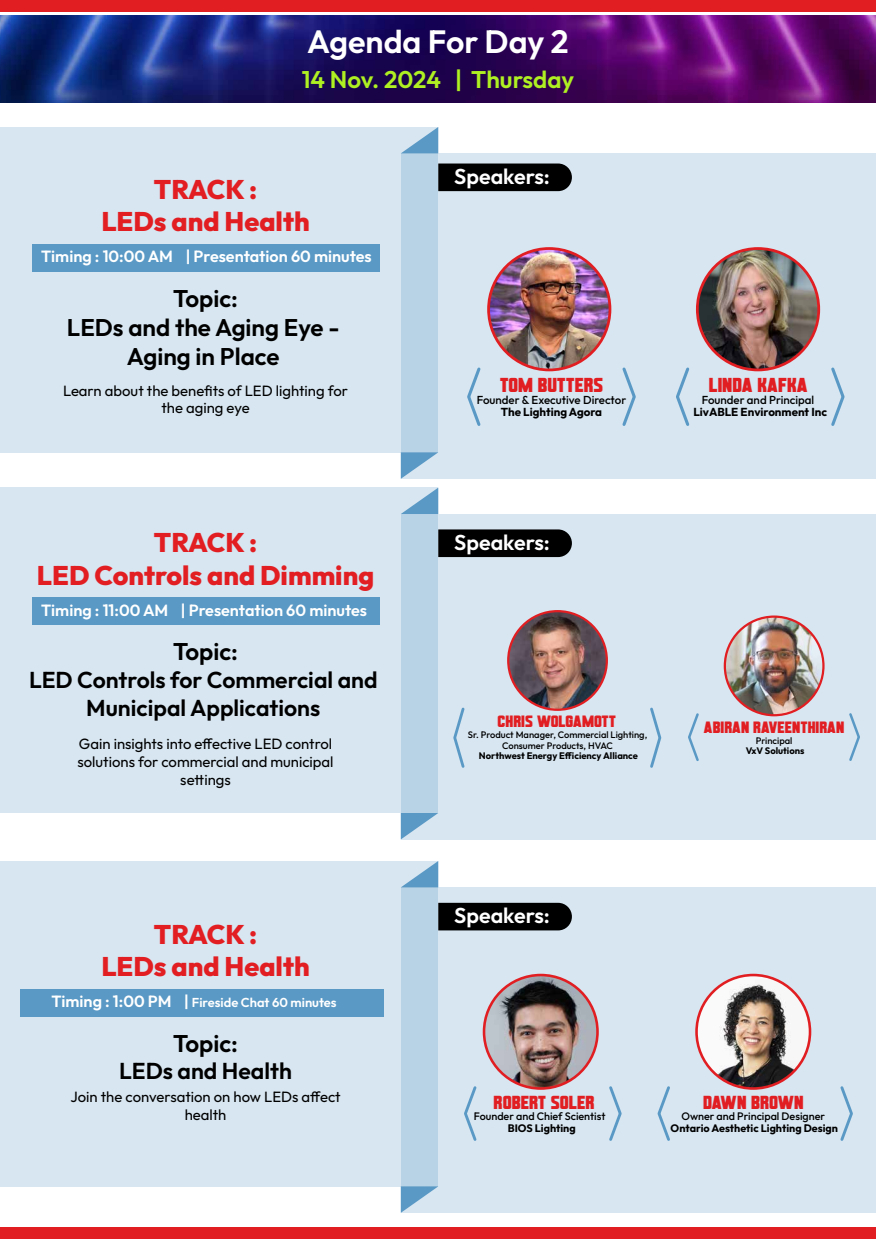
<style>
.page{position:relative;width:876px;height:1239px;background:#fff}
.page>*{position:absolute;margin:0;border:0;box-sizing:border-box;transform-origin:0 0}
.t1{font:600 32.2px "Outfit";color:#fff}
.t2{font:800 26.86px/32.2px "Outfit";color:#e21e22;text-align:center}
.t3{font:600 24.15px/29px "Outfit";color:#000;text-align:center}
.t4{font:600 24.06px "Outfit";color:#aff022}
.t5{font:600 22.93px/27.6px "Outfit";color:#000;text-align:center}
.t6{font:600 21.44px "Outfit";color:#fff}
.t7{font:19.43px "PECHOS Regular";color:#e11e22}
.t8{font:18.2px "PECHOS Regular";color:#e11e22}
.t9{font:600 16.19px "Outfit";color:#fff}
.t10{font:15.84px "PECHOS Regular";color:#e11e22}
.t11{font:14.88px/17.8px "Outfit";color:#000;text-align:center}
.t12{font:600 12.95px "Outfit";color:#fff}
.t13{font:500 11.55px "Outfit";color:#000}
.t14{font:700 11.55px "Outfit";color:#000}
.t15{font:500 10.76px "Outfit";color:#000}
.t16{font:700 10.76px "Outfit";color:#000}
.t17{font:500 9.36px/10.3px "Outfit";color:#000;text-align:center}
.t18{font:700 9.36px "Outfit";color:#000}
.s1{font-size:16.19px}
</style>
<div class="page">
<div style="left:0;top:0;width:875px;height:12px;background:#e11e22"></div>
<div style="left:0;top:1227px;width:875px;height:11px;background:#e11e22"></div>
<div style="left:0;top:127px;width:438px;height:325px;background:#d7e6f1"></div>
<svg style="left:401px;top:153px;width:474px;height:325px;background:#d4e3ef"></svg>
<div style="left:32px;top:244px;width:347px;height:27px;background:#5a99c5"></div>
<svg style="left:401px;top:127px;width:37px;height:26px"></svg>
<svg style="left:401px;top:452px;width:37px;height:26px"></svg>
<div style="left:438px;top:163px;width:134px;height:28px;background:#000"></div>
<img style="left:0;top:15px;width:875px;height:88px">
<svg style="left:620px;top:365px;width:17px;height:63px"></svg>
<svg style="left:465px;top:365px;width:18px;height:63px"></svg>
<svg style="left:487px;top:247px;width:124px;height:124px"></svg>
<img style="left:490px;top:250px;width:118px;height:118px;border-radius:59px">
<svg style="left:828px;top:365px;width:18px;height:63px"></svg>
<svg style="left:674px;top:365px;width:17px;height:63px"></svg>
<svg style="left:696px;top:247px;width:124px;height:124px"></svg>
<img style="left:698px;top:250px;width:119px;height:118px;border-radius:59px">
<div style="left:0;top:487px;width:438px;height:325px;background:#d7e6f1"></div>
<svg style="left:401px;top:514px;width:474px;height:325px;background:#d4e4ef"></svg>
<div style="left:32px;top:597px;width:347px;height:27px;background:#5a99c5"></div>
<svg style="left:401px;top:488px;width:37px;height:26px"></svg>
<svg style="left:401px;top:812px;width:37px;height:27px"></svg>
<div style="left:438px;top:529px;width:134px;height:28px;background:#000"></div>
<svg style="left:452px;top:705px;width:14px;height:64px"></svg>
<svg style="left:648px;top:705px;width:14px;height:64px"></svg>
<svg style="left:507px;top:610px;width:101px;height:100px"></svg>
<img style="left:509px;top:612px;width:96px;height:96px;border-radius:48px">
<svg style="left:686px;top:711px;width:14px;height:52px"></svg>
<svg style="left:847px;top:711px;width:14px;height:51px"></svg>
<svg style="left:723px;top:615px;width:101px;height:101px"></svg>
<img style="left:725px;top:617px;width:97px;height:97px;border-radius:48px">
<div style="left:0;top:860px;width:438px;height:326px;background:#d7e6f1"></div>
<svg style="left:401px;top:887px;width:474px;height:325px;background:#d4e3ef"></svg>
<div style="left:20px;top:988px;width:363px;height:28px;background:#5a99c5"></div>
<svg style="left:401px;top:860px;width:37px;height:27px"></svg>
<svg style="left:401px;top:1186px;width:37px;height:26px"></svg>
<div style="left:438px;top:902px;width:134px;height:28px;background:#000"></div>
<svg style="left:838px;top:1083px;width:16px;height:59px"></svg>
<svg style="left:607px;top:1083px;width:16px;height:59px"></svg>
<svg style="left:462px;top:1083px;width:16px;height:59px"></svg>
<svg style="left:482px;top:973px;width:116px;height:116px"></svg>
<img style="left:485px;top:976px;width:111px;height:110px;border-radius:55px">
<svg style="left:655px;top:1083px;width:17px;height:59px"></svg>
<svg style="left:695px;top:973px;width:116px;height:116px"></svg>
<img style="left:697px;top:976px;width:111px;height:110px;border-radius:55px">
<h1 class="t1" style="left:307px;top:23px;width:263px">Agenda For Day 2</h1>
<h3 class="t4" style="left:302px;top:66px;width:274px">14 Nov. 2024 | Thursday</h3>
<h2 class="t2" style="left:101px;top:173px;width:210px">TRACK :<br>LEDs and Health</h2>
<p class="t9" style="left:41px;top:247px;width:332px">Timing : 10:00 AM | Presentation 60 minutes</p>
<h3 class="t3" style="left:67px;top:284px;width:274px">Topic:<br>LEDs and the Aging Eye -<br>Aging in Place</h3>
<p class="t11" style="left:63px;top:381px;width:286px">Learn about the benefits of LED lighting for the aging eye</p>
<h2 class="t2" style="left:37px;top:526px;width:339px">TRACK :<br>LED Controls and Dimming</h2>
<p class="t9" style="left:41px;top:600px;width:327px">Timing : 11:00 AM | Presentation 60 minutes</p>
<h3 class="t3" style="left:173px;top:637px;width:66px">Topic:</h3>
<h3 class="t5" style="left:29px;top:666px;width:350px">LED Controls for Commercial and<br>Municipal Applications</h3>
<p class="t11" style="left:77px;top:734px;width:257px">Gain insights into effective LED control solutions for commercial and municipal settings</p>
<h3 class="t6" style="left:454px;top:164px;width:97px">Speakers:</h3>
<h3 class="t7" style="left:500px;top:376px;width:105px">TOM BUTTERS</h3>
<p class="t13" style="left:476px;top:393px;width:151px">Founder &amp; Executive Director</p>
<p class="t14" style="left:500px;top:405px;width:103px">The Lighting Agora</p>
<h3 class="t6" style="left:454px;top:529px;width:97px">Speakers:</h3>
<p class="t10" style="left:497px;top:714px;width:120px">CHRIS WOLGAMOTT</p>
<p class="t17" style="left:467px;top:729px;width:181px">Sr. Product Manager, Commercial Lighting,<br>Consumer Products, HVAC</p>
<p class="t18" style="left:479px;top:750px;width:160px">Northwest Energy Efficiency Alliance</p>
<h3 class="t7" style="left:708px;top:376px;width:100px">LINDA KAFKA</h3>
<p class="t13" style="left:701px;top:393px;width:114px">Founder and Principal</p>
<p class="t14" style="left:693px;top:405px;width:135px">LivABLE Environment Inc</p>
<p class="t10" style="left:703px;top:719px;width:142px">ABIRAN RAVEENTHIRAN</p>
<p class="t17" style="left:755px;top:735px;width:38px">Principal</p>
<p class="t18" style="left:745px;top:745px;width:60px">VxV Solutions</p>
<h2 class="t2" style="left:101px;top:917px;width:210px">TRACK :<br>LEDs and Health</h2>
<p class="t12" style="left:51px;top:995px;width:287px"><span class="s1">Timing : 1:00 PM |</span> Fireside Chat 60 minutes</p>
<h3 class="t3" style="left:173px;top:1028px;width:66px">Topic:</h3>
<h3 class="t5" style="left:119px;top:1057px;width:174px">LEDs and Health</h3>
<p class="t11" style="left:70px;top:1087px;width:272px">Join the conversation on how LEDs affect health</p>
<h3 class="t6" style="left:454px;top:903px;width:97px">Speakers:</h3>
<p class="t8" style="left:493px;top:1093px;width:102px">ROBERT SOLER</p>
<p class="t15" style="left:474px;top:1109px;width:133px">Founder and Chief Scientist</p>
<p class="t16" style="left:508px;top:1121px;width:69px">BIOS Lighting</p>
<p class="t8" style="left:703px;top:1093px;width:102px">DAWN BROWN</p>
<p class="t15" style="left:681px;top:1109px;width:145px">Owner and Principal Designer</p>
<p class="t16" style="left:670px;top:1121px;width:169px">Ontario Aesthetic Lighting Design</p>
</div>
